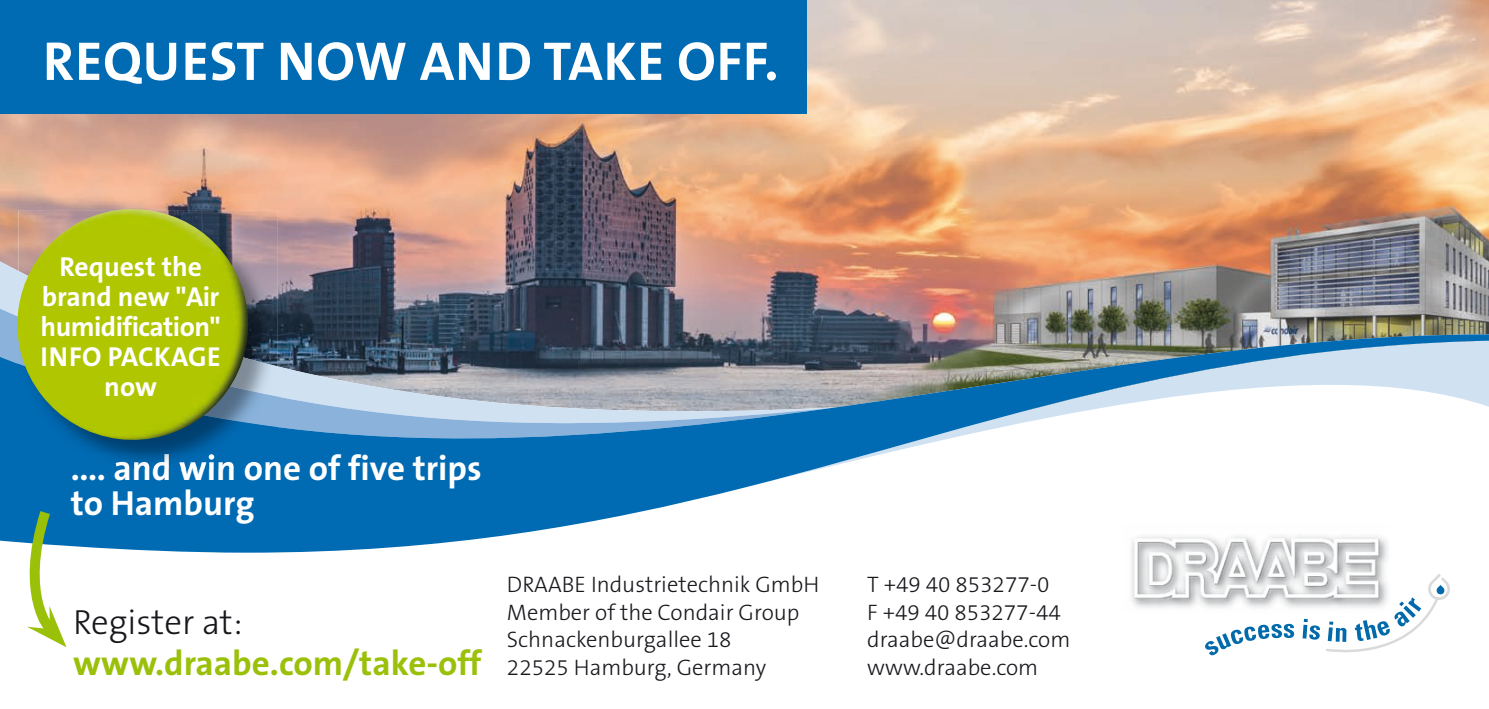
<style>
.page{position:relative;width:1489px;height:709px;background:#fff}
.page>*{position:absolute;margin:0;border:0;box-sizing:border-box;transform-origin:0 0}
.t1{font:700 55px "The Sans B W7";letter-spacing:.015em;color:#fff}
.t2{font:700 35px/35px "The Sans B W7";color:#fff}
.t3{font:700 35px "The Sans B W7";color:#9bc009}
.t4{font:300 35px "The Sans B W3";color:#1a171c}
.t5{font:700 27.5px/30px "The Sans B W7";letter-spacing:-.005em;color:#fff;text-align:center}
.t6{font:300 22.5px/27.5px "The Sans B W3";color:#1a171c}
</style>
<div class="page">
<img style="left:0;top:0;width:1488px;height:334px">
<img style="left:1131px;top:552px;width:256px;height:56px">
<svg style="left:1205px;top:624px;width:89px;height:31px"></svg>
<svg style="left:1302px;top:573px;width:147px;height:80px"></svg>
<svg style="left:0;top:261px;width:836px;height:73px"></svg>
<svg style="left:0;top:308px;width:831px;height:26px"></svg>
<svg style="left:0;top:334px;width:1488px;height:218px"></svg>
<div style="left:0;top:0;width:806px;height:113px;background:#006ab3"></div>
<img style="left:255px;top:210px;width:22px;height:61px">
<img style="left:255px;top:271px;width:22px;height:46px">
<img style="left:255px;top:317px;width:22px;height:47px">
<img style="left:18px;top:364px;width:259px;height:105px">
<img style="left:73px;top:454px;width:204px;height:15px">
<img style="left:11px;top:209px;width:244px;height:238px">
<svg style="left:19px;top:500px;width:47px;height:147px"></svg>
<h1 class="t1" style="left:43px;top:26px;width:737px">REQUEST NOW AND TAKE OFF.</h1>
<p class="t5" style="left:41px;top:252px;width:182px">Request the brand new "Air humidification"<br>INFO PACKAGE now</p>
<h2 class="t2" style="left:71px;top:450px;width:412px">.... and win one of five trips to Hamburg</h2>
<h2 class="t4" style="left:73px;top:600px;width:171px">Register at:</h2>
<h2 class="t3" style="left:73px;top:640px;width:410px">www.draabe.com/take-off</h2>
<p class="t6" style="left:507px;top:571px;width:314px">DRAABE Industrietechnik GmbH<br>Member of the Condair Group<br>Schnackenburgallee 18<br>22525 Hamburg, Germany</p>
<p class="t6" style="left:867px;top:571px;width:205px">T +49 40 853277-0<br>F +49 40 853277-44 draabe@draabe.com www.draabe.com</p>
</div>
